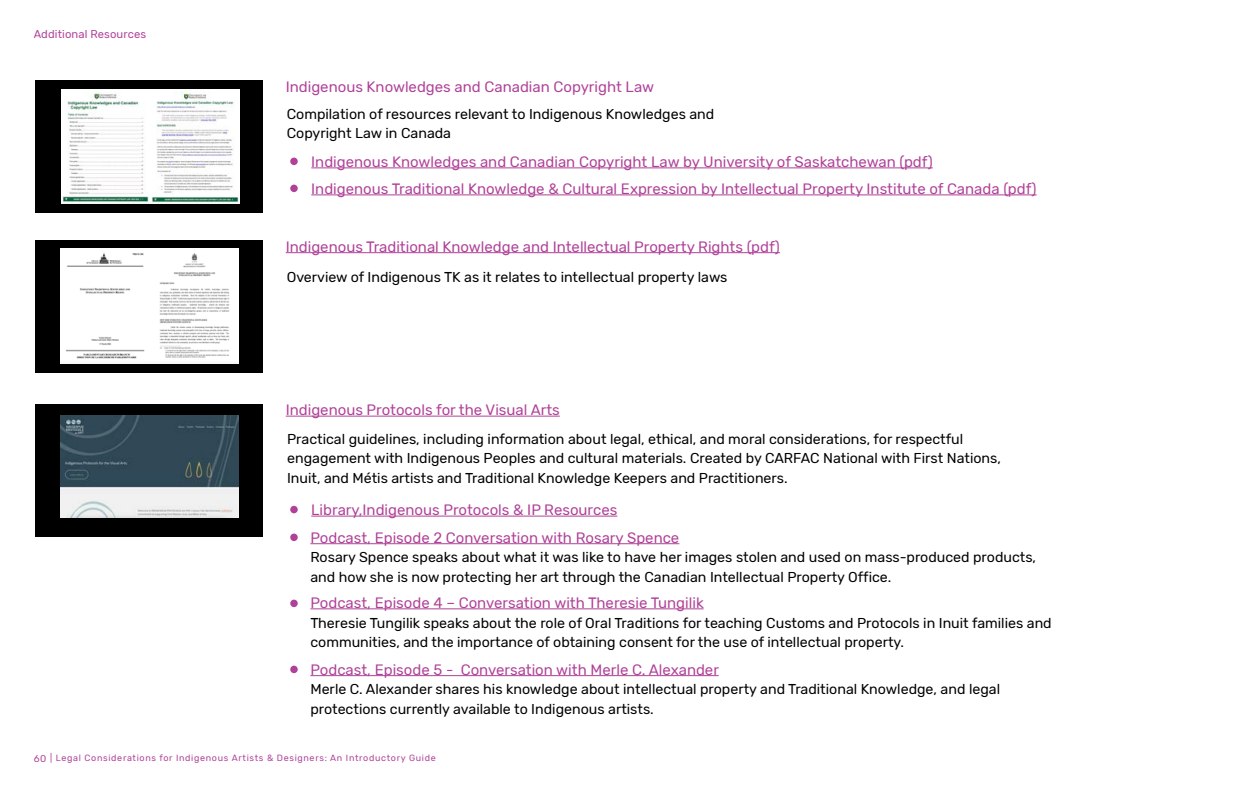
<style>
.page{position:relative;width:1260px;height:788px;background:#fff}
.page>*{position:absolute;margin:0;border:0;box-sizing:border-box;transform-origin:0 0}
.t1{font:15px/27px "Rubik";color:#b04198}
.t2{font:14.25px/19.5px "Rubik";color:#000}
.t3{font:11.25px "Rubik";letter-spacing:.01em;color:#b04198}
.t4{font:9px "Rubik";letter-spacing:.075em;color:#b04198}
.s1{font-size:9.75px}
</style>
<div class="page">
<hr style="left:286px;top:415px;width:274px;height:1px;background:#b04198">
<hr style="left:311px;top:515px;width:306px;height:1px;background:#b04198">
<hr style="left:311px;top:167px;width:622px;height:1px;background:#b04198">
<hr style="left:311px;top:194px;width:726px;height:1px;background:#b04198">
<div style="left:35px;top:404px;width:228px;height:132px;background:#000"></div>
<img style="left:60px;top:415px;width:178px;height:102px">
<hr style="left:310px;top:543px;width:369px;height:1px;background:#b04198">
<hr style="left:310px;top:608px;width:394px;height:1px;background:#b04198">
<hr style="left:310px;top:675px;width:409px;height:1px;background:#b04198">
<div style="left:290px;top:506px;width:8px;height:7px;background:#b04198;border-radius:50%"></div>
<div style="left:290px;top:158px;width:8px;height:7px;background:#b04198;border-radius:50%"></div>
<div style="left:290px;top:184px;width:8px;height:8px;background:#b04198;border-radius:50%"></div>
<div style="left:290px;top:533px;width:8px;height:8px;background:#b04198;border-radius:50%"></div>
<div style="left:290px;top:599px;width:8px;height:8px;background:#b04198;border-radius:50%"></div>
<div style="left:290px;top:665px;width:8px;height:8px;background:#b04198;border-radius:50%"></div>
<div style="left:35px;top:80px;width:228px;height:133px;background:#000"></div>
<img style="left:62px;top:89px;width:177px;height:115px">
<hr style="left:286px;top:252px;width:494px;height:1px;background:#b04198">
<div style="left:35px;top:240px;width:228px;height:133px;background:#000"></div>
<img style="left:61px;top:248px;width:178px;height:115px">
<p class="t3" style="left:34px;top:27px;width:114px">Additional Resources</p>
<p class="t1" style="left:286px;top:73px;width:370px">Indigenous Knowledges and Canadian Copyright Law</p>
<p class="t2" style="left:287px;top:104px;width:429px">Compilation of resources relevant to Indigenous Knowledges and<br>Copyright Law in Canada</p>
<p class="t1" style="left:311px;top:149px;width:727px">Indigenous Knowledges and Canadian Copyright Law by University of Saskatchewan (pdf)<br>Indigenous Traditional Knowledge &amp; Cultural Expression by Intellectual Property Institute of Canada (pdf)</p>
<p class="t1" style="left:286px;top:233px;width:496px">Indigenous Traditional Knowledge and Intellectual Property Rights (pdf)</p>
<p class="t2" style="left:287px;top:267px;width:442px">Overview of Indigenous TK as it relates to intellectual property laws</p>
<p class="t1" style="left:286px;top:397px;width:276px">Indigenous Protocols for the Visual Arts</p>
<p class="t2" style="left:287px;top:429px;width:715px">Practical guidelines, including information about legal, ethical, and moral considerations, for respectful engagement with Indigenous Peoples and cultural materials. Created by CARFAC National with First Nations,<br>Inuit, and Métis artists and Traditional Knowledge Keepers and Practitioners.</p>
<p class="t1" style="left:311px;top:497px;width:308px">Library,Indigenous Protocols &amp; IP Resources</p>
<p class="t1" style="left:310px;top:524px;width:370px">Podcast, Episode 2 Conversation with Rosary Spence</p>
<p class="t2" style="left:310px;top:548px;width:727px">Rosary Spence speaks about what it was like to have her images stolen and used on mass-produced products, and how she is now protecting her art through the Canadian Intellectual Property Office.</p>
<p class="t1" style="left:310px;top:589px;width:395px">Podcast, Episode 4 – Conversation with Theresie Tungilik</p>
<p class="t2" style="left:310px;top:613px;width:743px">Theresie Tungilik speaks about the role of Oral Traditions for teaching Customs and Protocols in Inuit families and communities, and the importance of obtaining consent for the use of intellectual property.</p>
<p class="t1" style="left:310px;top:656px;width:410px">Podcast, Episode 5 - Conversation with Merle C. Alexander</p>
<p class="t2" style="left:310px;top:680px;width:691px">Merle C. Alexander shares his knowledge about intellectual property and Traditional Knowledge, and legal protections currently available to Indigenous artists.</p>
<p class="t4" style="left:34px;top:753px;width:404px"><span class="s1">60</span> | Legal Considerations for Indigenous Artists &amp; Designers: An Introductory Guide</p>
</div>
